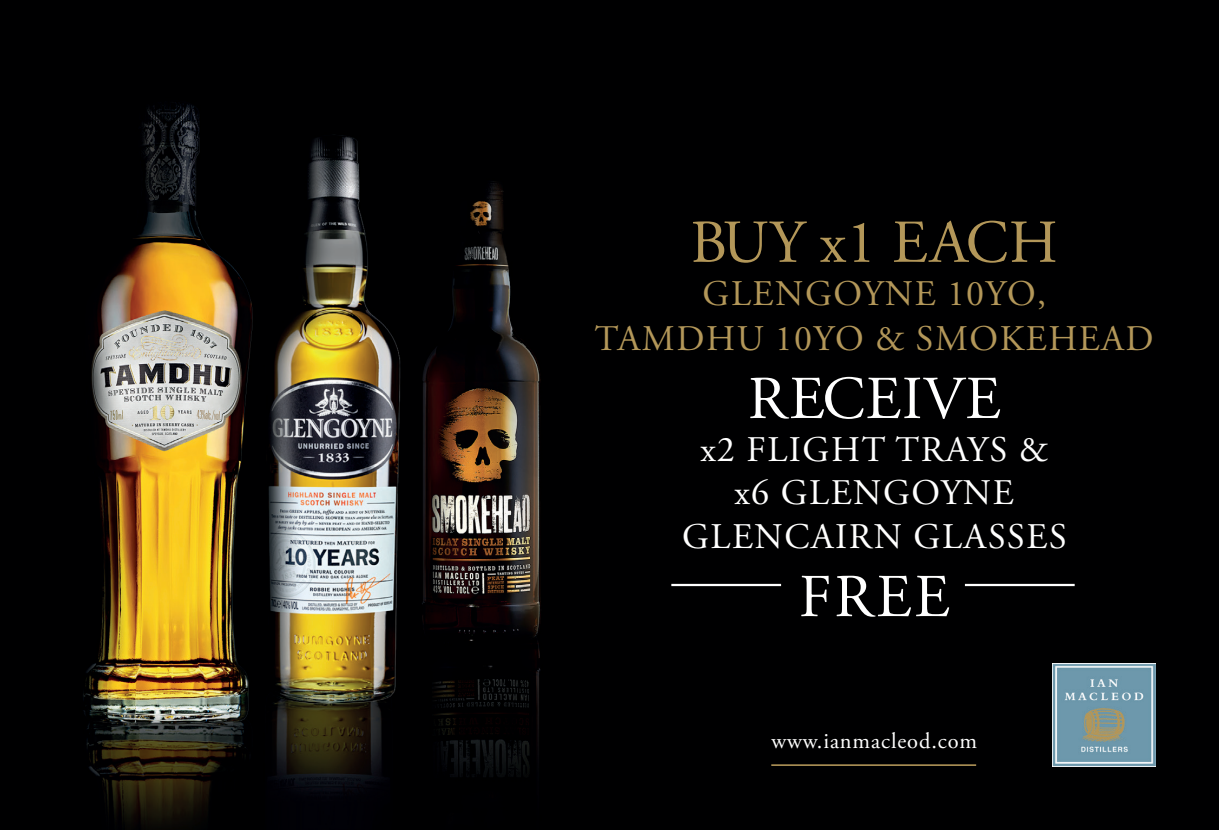
<style>
.page{position:relative;width:1219px;height:830px;background:#fff}
.page>*{position:absolute;margin:0;border:0;box-sizing:border-box;transform-origin:0 0}
.t1{font:60.75px "Adobe Garamond Pro";letter-spacing:.015em;color:#fff}
.t2{font:60.75px "Adobe Garamond Pro";letter-spacing:.005em;color:#b39759}
.t3{font:36px/43.2px "Adobe Garamond Pro";letter-spacing:.045em;color:#fff;text-align:center}
.t4{font:36px/44.6px "Adobe Garamond Pro";letter-spacing:.045em;color:#b39759;text-align:center}
.t5{font:22.5px "Adobe Garamond Pro";letter-spacing:.04em;color:#fff}
</style>
<div class="page">
<div style="left:0;top:0;width:1218px;height:829px;background:#000001"></div>
<img style="left:83px;top:102px;width:787px;height:724px">
<hr style="left:671px;top:583px;width:110px;height:3px;background:#fff">
<hr style="left:964px;top:583px;width:110px;height:3px;background:#fff">
<img style="left:1052px;top:663px;width:102px;height:102px">
<hr style="left:771px;top:764px;width:205px;height:1px;background:#b39759">
<h1 class="t2" style="left:690px;top:206px;width:369px">BUY x1 EACH</h1>
<p class="t4" style="left:595px;top:272px;width:560px">GLENGOYNE 10YO,<br>TAMDHU 10YO &amp; SMOKEHEAD</p>
<h1 class="t1" style="left:747px;top:362px;width:254px">RECEIVE</h1>
<p class="t3" style="left:682px;top:429px;width:386px">x2 FLIGHT TRAYS &amp; x6 GLENGOYNE<br>GLENCAIRN GLASSES</p>
<h1 class="t1" style="left:798px;top:560px;width:152px">FREE</h1>
<p class="t5" style="left:771px;top:726px;width:207px">www.ianmacleod.com</p>
</div>
